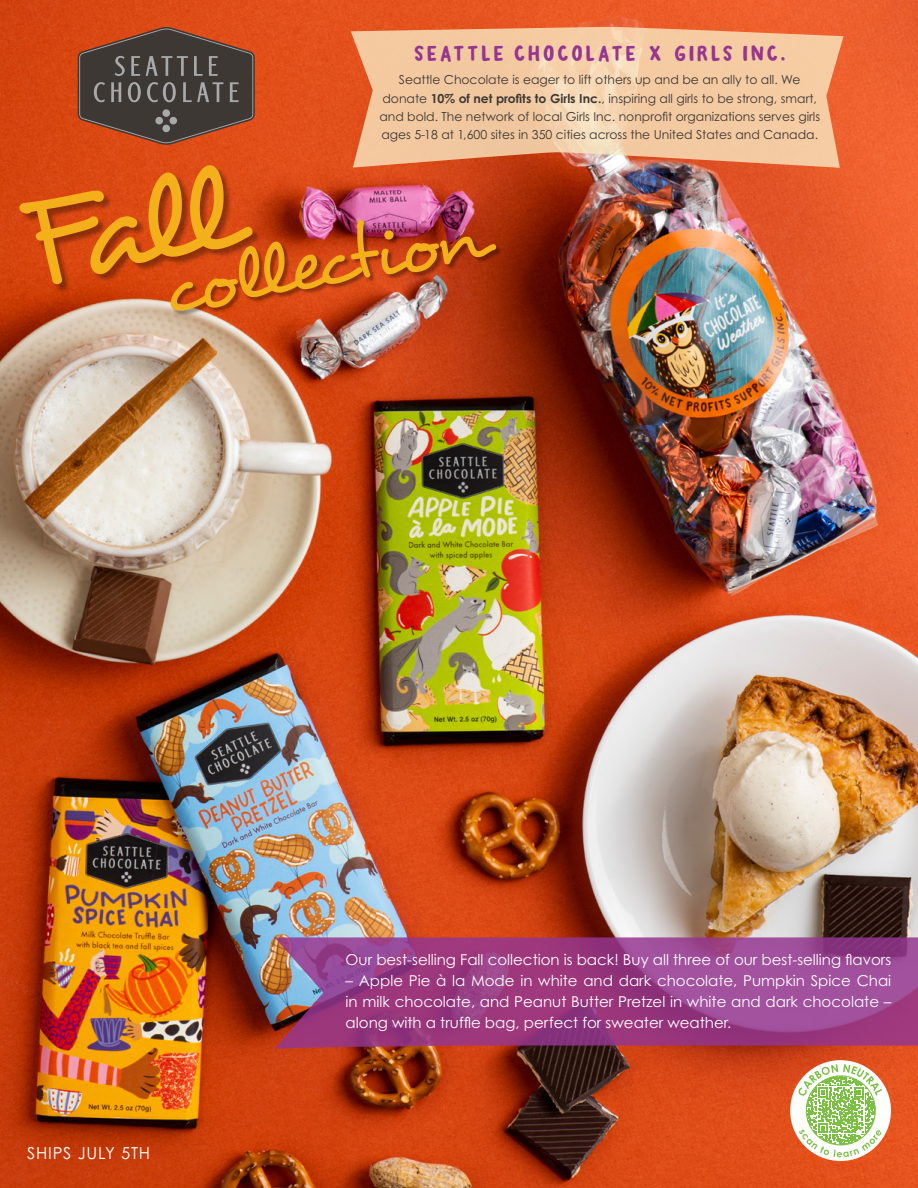
<style>
.page{position:relative;width:918px;height:1188px;background:#fff}
.page>*{position:absolute;margin:0;border:0;box-sizing:border-box;transform-origin:0 0}
.t1{font:126.75px "Desyrel";color:#f4b01b}
.t2{font:76.95px "Desyrel";color:#f4b01b}
.t3{font:18.75px "Alimac chunkycharcoal";letter-spacing:.13em;color:#953690}
.t4{font:16.5px "Century Gothic Std";letter-spacing:.05em;color:#fff}
.t5{font:15px/21.1px "Century Gothic Std";color:#fff;text-align:justify}
.t6{font:12.3px/18px "Century Gothic Std";color:#3d3834;text-align:center}
.s1{font-weight:700}
</style>
<div class="page">
<img style="left:0;top:0;width:918px;height:1188px">
<svg style="left:78px;top:27px;width:177px;height:118px"></svg>
<div style="left:21px;top:166px;width:241px;height:128px;background:#000;opacity:.35"></div>
<svg style="left:351px;top:27px;width:493px;height:141px;fill:#f4caa2"></svg>
<div style="left:172px;top:221px;width:330px;height:96px;background:#000;opacity:.35"></div>
<svg style="left:275px;top:937px;width:643px;height:112px"></svg>
<div style="left:790px;top:1060px;width:101px;height:101px;background:#fff;border-radius:50%"></div>
<svg style="left:798px;top:1064px;width:84px;height:93px"></svg>
<h3 class="t3" style="left:414px;top:44px;width:374px">SEATTLE CHOCOLATE x GIRLS INC.</h3>
<p class="t6" style="left:379px;top:71px;width:442px">Seattle Chocolate is eager to lift others up and be an ally to all. We donate <span class="s1">10% of net profits to Girls Inc.</span>, inspiring all girls to be strong, smart, and bold. The network of local Girls Inc. nonprofit organizations serves girls ages 5-18 at 1,600 sites in 350 cities across the United States and Canada.</p>
<h1 class="t1" style="left:10px;top:170px;width:213px;rotate:-10deg">Fall</h1>
<h2 class="t2" style="left:154px;top:244px;width:328px;rotate:-10deg">collection</h2>
<h3 class="t4" style="left:27px;top:1143px;width:125px">SHIPS JULY 5TH</h3>
<p class="t5" style="left:346px;top:948px;width:547px">Our best-selling Fall collection is back! Buy all three of our best-selling flavors</p>
<p class="t5" style="left:346px;top:970px;width:547px">– Apple Pie à la Mode in white and dark chocolate, Pumpkin Spice Chai in milk chocolate, and Peanut Butter Pretzel in white and dark chocolate – along with a truffle bag, perfect for sweater weather.</p>
</div>
